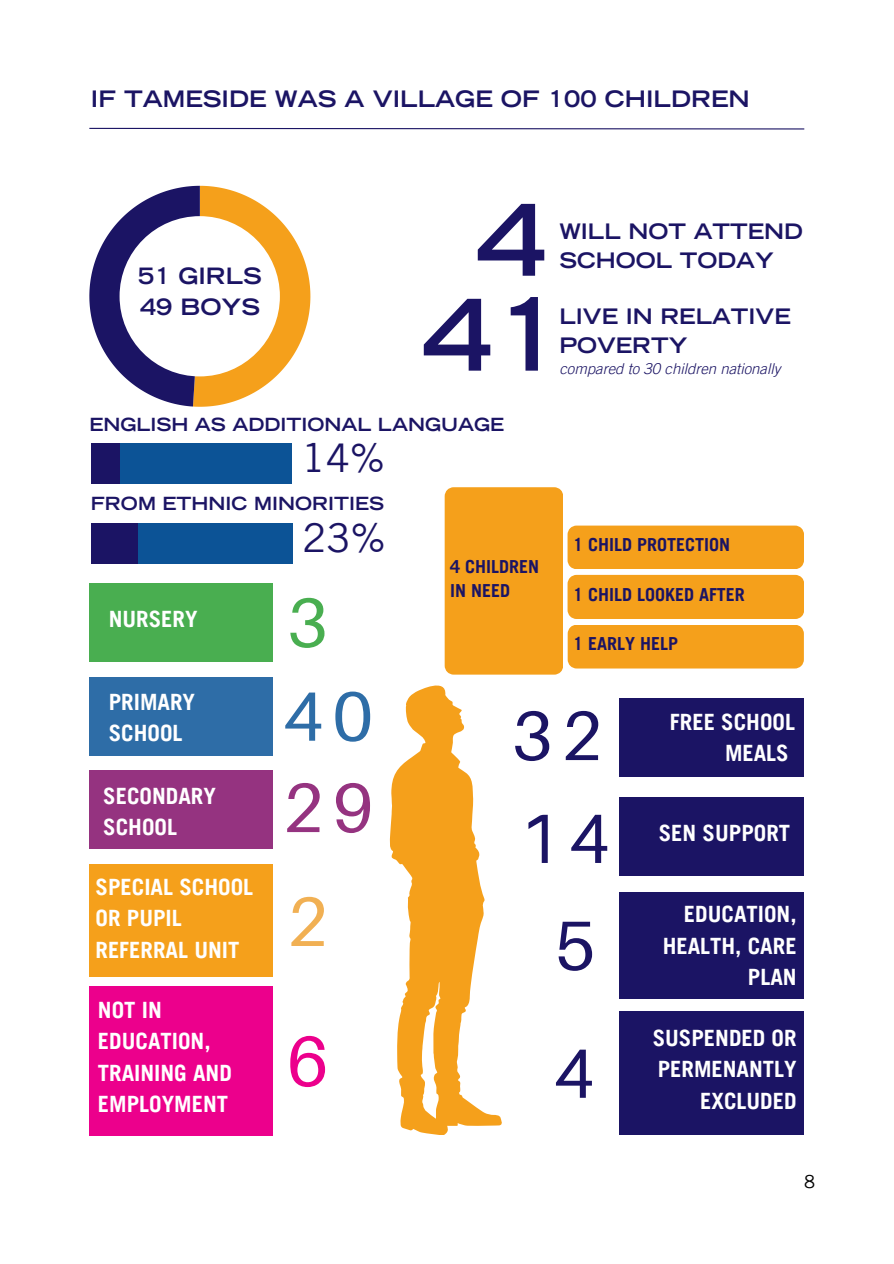
<style>
.page{position:relative;width:894px;height:1264px;background:#fff}
.page>*{position:absolute;margin:0;border:0;box-sizing:border-box;transform-origin:0 0}
.t1{font:700 expanded 98.85px "Trade Gothic LT Std";color:#1b1464}
.t2{font:700 expanded 98.7px "Trade Gothic LT Std";color:#1b1464}
.t3{font:71.25px "Aileron";color:#ec008c}
.t4{font:69.75px "Aileron";color:#1b1464}
.t5{font:69.75px "Aileron";color:#2e6da7}
.t6{font:69.75px "Aileron";color:#953380}
.t7{font:69.75px "Aileron";color:#49ae50}
.t8{font:69.75px "Aileron";color:#f1b053}
.t9{font:39.75px "Trade Gothic LT Pro";color:#1b1464}
.t10{font:39.6px "Trade Gothic LT Pro";color:#1b1464}
.t11{font:700 22.5px/31.5px "Trade Gothic LT Pro";color:#fff}
.t12{font:700 expanded 22.5px "Trade Gothic LT Std";color:#1b1464}
.t13{font:700 expanded 22.35px/30.9px "Trade Gothic LT Std";color:#1b1464}
.t14{font:700 expanded 21.15px/28.8px "Trade Gothic LT Std";color:#1b1464}
.t15{font:700 18px/24.3px "Trade Gothic LT Pro";color:#1b1464}
.t16{font:700 expanded 18px "Trade Gothic LT Std";color:#1b1464}
.t17{font:18px "Trade Gothic LT Pro";color:#000}
.t18{font:italic 300 15px "Trade Gothic LT Pro";color:#1b1464}
</style>
<div class="page">
<svg style="left:89px;top:127px;width:716px;height:3px"></svg>
<div style="left:89px;top:583px;width:184px;height:79px;background:#49ae50"></div>
<div style="left:89px;top:676px;width:184px;height:79px;background:#2e6da7"></div>
<div style="left:89px;top:770px;width:184px;height:79px;background:#953380"></div>
<div style="left:89px;top:864px;width:184px;height:112px;background:#f5a01b"></div>
<svg style="left:89px;top:186px;width:221px;height:221px"></svg>
<div style="left:619px;top:698px;width:184px;height:79px;background:#1b1464"></div>
<div style="left:619px;top:796px;width:184px;height:79px;background:#1b1464"></div>
<div style="left:619px;top:891px;width:184px;height:107px;background:#1b1464"></div>
<div style="left:619px;top:1011px;width:184px;height:124px;background:#1b1464"></div>
<svg style="left:389px;top:685px;width:113px;height:449px;fill:#f5a01b"></svg>
<div style="left:119px;top:216px;width:161px;height:160px;background:#fff;border-radius:50%"></div>
<svg style="left:444px;top:487px;width:360px;height:187px"></svg>
<div style="left:91px;top:443px;width:200px;height:40px;background:#0c5396"></div>
<div style="left:91px;top:443px;width:28px;height:40px;background:#1b1464"></div>
<div style="left:91px;top:523px;width:201px;height:41px;background:#0c5396"></div>
<div style="left:91px;top:523px;width:46px;height:41px;background:#1b1464"></div>
<div style="left:89px;top:985px;width:184px;height:150px;background:#ec008c"></div>
<h1 class="t12" style="left:91px;top:91px;width:660px">IF TAMESIDE WAS A VILLAGE OF 100 CHILDREN</h1>
<p class="t13" style="left:138px;top:263px;width:125px">51 GIRLS<br>49 BOYS</p>
<p class="t2" style="left:476px;top:204px;width:73px">4</p>
<p class="t1" style="left:422px;top:299px;width:144px">41</p>
<h1 class="t14" style="left:559px;top:220px;width:245px">WILL NOT ATTEND<br>SCHOOL TODAY</h1>
<p class="t14" style="left:559px;top:305px;width:233px">LIVE IN RELATIVE<br>POVERTY</p>
<h1 class="t18" style="left:559px;top:363px;width:222px">compared to 30 children nationally</h1>
<h1 class="t16" style="left:89px;top:418px;width:416px">ENGLISH AS ADDITIONAL LANGUAGE</h1>
<h3 class="t10" style="left:301px;top:443px;width:85px">14%</h3>
<p class="t16" style="left:91px;top:497px;width:294px">FROM ETHNIC MINORITIES</p>
<h1 class="t11" style="left:109px;top:606px;width:90px">NURSERY</h1>
<h3 class="t9" style="left:302px;top:523px;width:85px">23%</h3>
<h2 class="t7" style="left:287px;top:579px;width:42px">3</h2>
<p class="t15" style="left:450px;top:556px;width:90px">4 CHILDREN<br>IN NEED</p>
<p class="t15" style="left:573px;top:535px;width:158px">1 CHILD PROTECTION</p>
<h1 class="t15" style="left:573px;top:584px;width:173px">1 CHILD LOOKED AFTER</h1>
<p class="t15" style="left:573px;top:634px;width:106px">1 EARLY HELP</p>
<p class="t11" style="left:109px;top:689px;width:88px">PRIMARY<br>SCHOOL</p>
<h1 class="t11" style="left:103px;top:783px;width:114px">SECONDARY<br>SCHOOL</h1>
<p class="t11" style="left:95px;top:873px;width:159px">SPECIAL SCHOOL<br>OR PUPIL<br>REFERRAL UNIT</p>
<p class="t11" style="left:98px;top:996px;width:135px">NOT IN<br>EDUCATION,<br>TRAINING AND<br>EMPLOYMENT</p>
<p class="t5" style="left:283px;top:673px;width:91px">40</p>
<h4 class="t6" style="left:283px;top:764px;width:91px">29</h4>
<h4 class="t8" style="left:287px;top:878px;width:42px">2</h4>
<p class="t3" style="left:287px;top:1016px;width:43px">6</p>
<p class="t4" style="left:512px;top:692px;width:91px">32</p>
<p class="t4" style="left:519px;top:795px;width:91px">14</p>
<h1 class="t4" style="left:554px;top:902px;width:42px">5</h1>
<p class="t4" style="left:553px;top:1030px;width:42px">4</p>
<h4 class="t11" style="left:669px;top:708px;width:127px;text-align:right">FREE SCHOOL<br>MEALS</h4>
<h4 class="t11" style="left:658px;top:820px;width:133px">SEN SUPPORT</h4>
<p class="t11" style="left:662px;top:901px;width:135px;text-align:right">EDUCATION,<br>HEALTH, CARE<br>PLAN</p>
<h2 class="t11" style="left:652px;top:1024px;width:145px;text-align:right">SUSPENDED OR<br>PERMENANTLY<br>EXCLUDED</h2>
<p class="t17" style="left:804px;top:1174px;width:12px">8</p>
</div>
